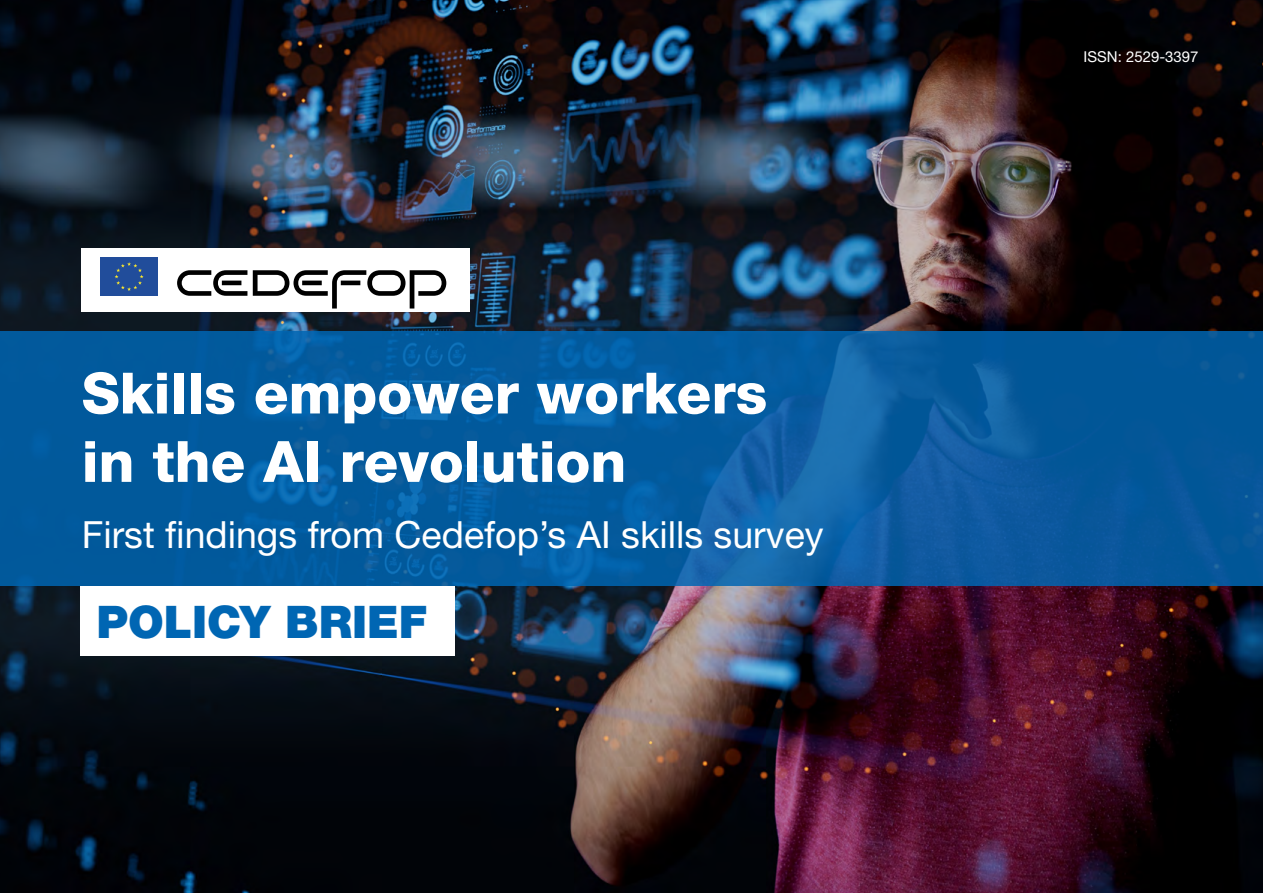
<style>
.page{position:relative;width:1263px;height:893px;background:#fff}
.page>*{position:absolute;margin:0;border:0;box-sizing:border-box;transform-origin:0 0}
.t1{font:800 57px/68.4px "Helvetica Neue LTW1 G";color:#fff}
.t2{font:900 45px "Helvetica Neue LTW1 G";color:#0066b3}
.t3{font:37.5px "Helvetica Neue LTW1 G";color:#fff}
.t4{font:15px "Helvetica Neue LTW1 G";color:#fff}
</style>
<div class="page">
<img style="left:0;top:0;width:1263px;height:893px">
<svg style="left:0;top:332px;width:1263px;height:254px;background:#055b9f"></svg>
<div style="left:82px;top:249px;width:388px;height:63px;background:#fff"></div>
<div style="left:100px;top:257px;width:58px;height:39px;background:#214d9b"></div>
<svg style="left:115px;top:262px;width:29px;height:29px"></svg>
<svg style="left:177px;top:270px;width:70px;height:26px"></svg>
<svg style="left:253px;top:270px;width:193px;height:39px"></svg>
<div style="left:80px;top:586px;width:374px;height:69px;background:#fff"></div>
<h1 class="t1" style="left:82px;top:359px;width:687px">Skills empower workers in the AI revolution</h1>
<p class="t3" style="left:82px;top:512px;width:743px">First findings from Cedefop’s AI skills survey</p>
<p class="t2" style="left:96px;top:595px;width:332px">POLICY BRIEF</p>
<p class="t4" style="left:1083px;top:47px;width:117px">ISSN: 2529-3397</p>
</div>
